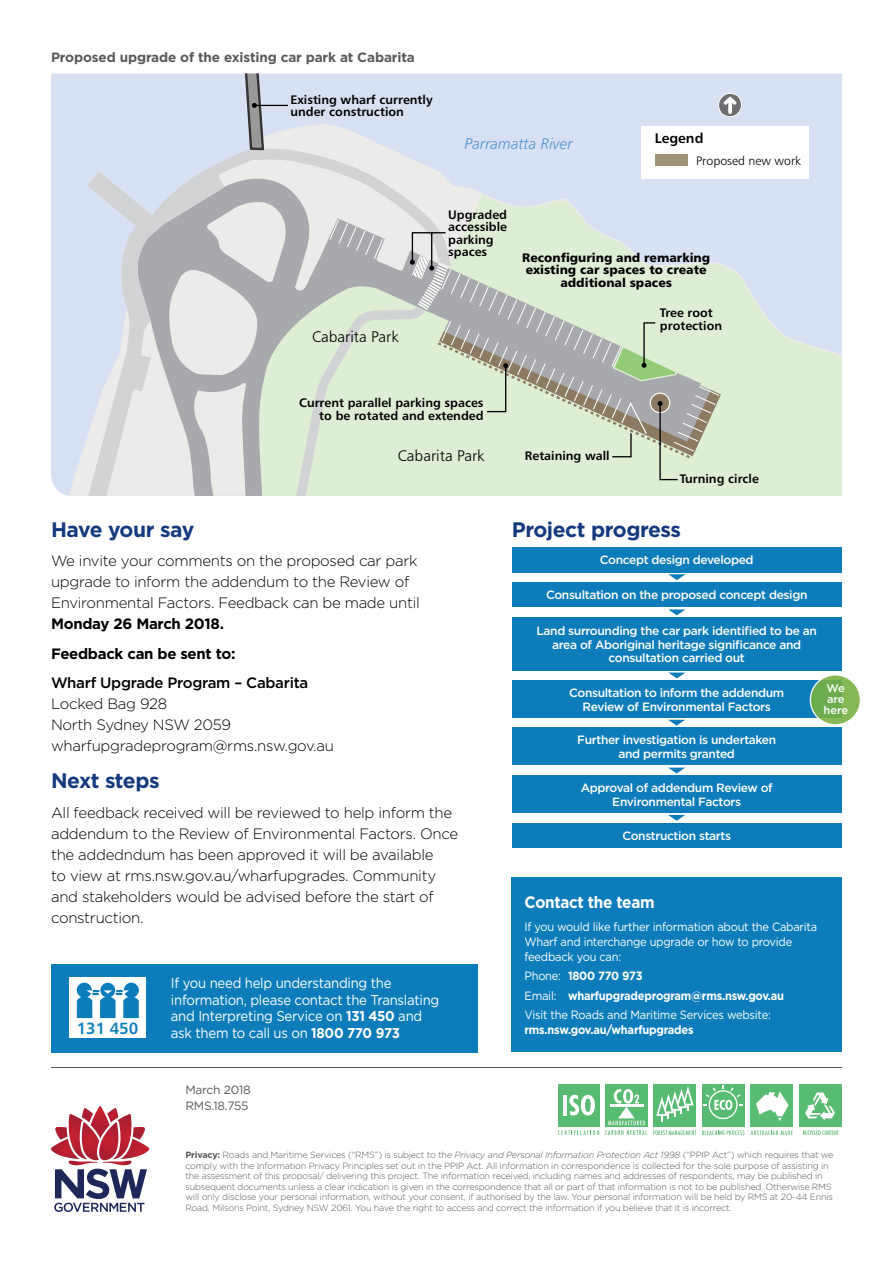
<style>
.page{position:relative;width:893px;height:1263px;background:#fff}
.page>*{position:absolute;margin:0;border:0;box-sizing:border-box;transform-origin:0 0}
.SUB_HEAD_1{font:700 21px "Gotham";letter-spacing:-.02em;color:#15397f}
.CONTACT_BREAKOUT_SUB{font:700 16.5px "Gotham";letter-spacing:-.02em;color:#fff;scale:.93 1}
.t1{font:500 16.2px "Trans Text Md";letter-spacing:-.01em;color:#0d7cba}
.t2{font:300 15.45px "Trans Text Lt";color:#000}
.t3{font:italic 300 15.45px "Trans Text Lt";color:#5091cd}
.BODY_1{font:300 15px/21px "Gotham";letter-spacing:-.02em;color:#000}
.BODY_1-2{font:700 15px "Gotham";letter-spacing:-.02em;color:#000}
.CONTACT_TRANSLATE_BO{font:14.25px/16.5px "Gotham";letter-spacing:-.02em;color:#fff;scale:.93 1}
.t4{font:500 13.95px "Trans Text Md";color:#000}
.FIGURE_TITLE{font:700 13.5px "Gotham";letter-spacing:-.01em;color:#58595b}
.t5{font:500 12.3px/12.3px "Trans Text Md";color:#000}
.t6{font:700 12.3px/12.3px "Trans Text Bd";color:#000;text-align:center}
.t7{font:300 12.3px "Trans Text Lt";color:#000}
.FLOW_CHART_BODY{font:500 12px/13.5px "Gotham";letter-spacing:-.03em;color:#fff;text-align:center}
.CONTACT_BREAKOUT_BOD{font:12px/15px "Gotham";letter-spacing:-.02em;color:#fff;scale:.93 1}
.CONTACT_BREAKOUT_BOD-2{font:700 12px "Gotham";letter-spacing:-.02em;color:#fff;scale:.93 1}
.DATE___PUB_NO{font:12px "Gotham";letter-spacing:-.02em;color:#58595b}
.WE_ARE_HERE{font:500 11.1px/11.1px "Gotham";letter-spacing:-.01em;color:#fff;text-align:center}
.PRIVACY_NOTE{font:300 9px/10.5px "Gotham";letter-spacing:-.02em;color:#58595b}
.s1{font-weight:700}
.s2{font-weight:500}
.s3{font-weight:400}
.s4{font-style:italic}
</style>
<div class="page">
<div style="left:799px;top:1084px;width:42px;height:42px;background:#58bb72"></div>
<svg style="left:805px;top:1092px;width:30px;height:28px"></svg>
<svg style="left:803px;top:1130px;width:36px;height:5px"></svg>
<svg style="left:558px;top:1130px;width:41px;height:5px"></svg>
<div style="left:558px;top:1084px;width:42px;height:42px;background:#58bb72"></div>
<hr style="left:563px;top:1095px;width:4px;height:20px;background:#fff">
<svg style="left:569px;top:1095px;width:26px;height:20px"></svg>
<div style="left:605px;top:1084px;width:43px;height:42px;background:#58bb72"></div>
<svg style="left:605px;top:1089px;width:42px;height:46px"></svg>
<div style="left:654px;top:1084px;width:42px;height:42px;background:#58bb72"></div>
<svg style="left:656px;top:1086px;width:38px;height:35px"></svg>
<svg style="left:653px;top:1130px;width:43px;height:5px"></svg>
<svg style="left:702px;top:1130px;width:42px;height:5px"></svg>
<div style="left:702px;top:1084px;width:42px;height:42px;background:#58bb72"></div>
<div style="left:751px;top:1084px;width:42px;height:42px;background:#58bb72"></div>
<svg style="left:751px;top:1130px;width:42px;height:5px"></svg>
<svg style="left:756px;top:1091px;width:33px;height:30px"></svg>
<svg style="left:704px;top:1085px;width:39px;height:34px"></svg>
<hr style="left:51px;top:1067px;width:791px;height:1px;background:#58595b">
<svg style="left:51px;top:1106px;width:98px;height:106px"></svg>
<div style="left:512px;top:877px;width:330px;height:175px;background:#0d7cba"></div>
<div style="left:51px;top:964px;width:427px;height:88px;background:#0d7cba"></div>
<div style="left:69px;top:977px;width:77px;height:60px;background:#fff"></div>
<svg style="left:77px;top:983px;width:62px;height:35px"></svg>
<div style="left:512px;top:547px;width:330px;height:25px;background:#0d7cba"></div>
<div style="left:512px;top:775px;width:330px;height:38px;background:#0d7cba"></div>
<div style="left:512px;top:823px;width:330px;height:25px;background:#0d7cba"></div>
<div style="left:512px;top:617px;width:330px;height:54px;background:#0d7cba"></div>
<div style="left:512px;top:727px;width:330px;height:38px;background:#0d7cba"></div>
<div style="left:512px;top:680px;width:330px;height:38px;background:#0d7cba"></div>
<div style="left:512px;top:582px;width:330px;height:25px;background:#0d7cba"></div>
<svg style="left:668px;top:574px;width:17px;height:6px"></svg>
<svg style="left:668px;top:609px;width:17px;height:6px"></svg>
<svg style="left:668px;top:672px;width:17px;height:6px"></svg>
<svg style="left:668px;top:720px;width:17px;height:6px"></svg>
<svg style="left:668px;top:768px;width:17px;height:5px"></svg>
<svg style="left:668px;top:815px;width:17px;height:6px"></svg>
<svg style="left:810px;top:675px;width:50px;height:50px;background:#7cb459"></svg>
<div style="left:810px;top:674px;width:51px;height:52px;border:1px solid #fff;border-radius:50%"></div>
<div style="left:51px;top:74px;width:791px;height:418px;background:#d7e1f3"></div>
<div style="left:59px;top:123px;width:783px;height:373px;background:#d7e1f3"></div>
<svg style="left:748px;top:192px;width:94px;height:304px;background:#dae7e2"></svg>
<svg style="left:77px;top:149px;width:75px;height:347px;background:#d9dee7"></svg>
<div style="left:641px;top:126px;width:168px;height:52px;background:#fff"></div>
<svg style="left:152px;top:74px;width:596px;height:422px;background:#d3dbd6"></svg>
<p class="FIGURE_TITLE" style="left:51px;top:48px;width:365px">Proposed upgrade of the existing car park at Cabarita</p>
<p class="t5" style="left:290px;top:93px;width:144px">Existing wharf currently under construction</p>
<p class="t3" style="left:465px;top:134px;width:109px">Parramatta River</p>
<p class="t4" style="left:655px;top:130px;width:50px">Legend</p>
<p class="t7" style="left:696px;top:153px;width:106px">Proposed new work</p>
<p class="t2" style="left:312px;top:327px;width:88px">Cabarita Park</p>
<p class="t5" style="left:448px;top:208px;width:60px">Upgraded accessible parking spaces</p>
<p class="t6" style="left:522px;top:251px;width:189px">Reconfiguring and remarking existing car spaces to create additional spaces</p>
<p class="t5" style="left:660px;top:306px;width:64px">Tree root protection</p>
<p class="t5" style="left:299px;top:397px;width:186px;text-align:right">Current parallel parking spaces to be rotated and extended</p>
<p class="t2" style="left:398px;top:446px;width:88px">Cabarita Park</p>
<p class="t5" style="left:525px;top:449px;width:86px">Retaining wall</p>
<p class="t5" style="left:680px;top:472px;width:81px">Turning circle</p>
<p class="SUB_HEAD_1" style="left:512px;top:515px;width:171px">Project progress</p>
<p class="SUB_HEAD_1" style="left:51px;top:515px;width:145px">Have your say</p>
<p class="BODY_1" style="left:51px;top:550px;width:370px">We invite your comments on the proposed car park upgrade to inform the addendum to the Review of Environmental Factors. Feedback can be made until <span class="s1">Monday 26 March 2018.</span></p>
<p class="BODY_1-2" style="left:51px;top:643px;width:186px">Feedback can be sent to:</p>
<p class="BODY_1" style="left:51px;top:672px;width:284px"><span class="s2">Wharf Upgrade Program – Cabarita<br></span>Locked Bag 928<br>North Sydney NSW 2059 wharfupgradeprogram@rms.nsw.gov.au</p>
<p class="SUB_HEAD_1" style="left:51px;top:767px;width:110px">Next steps</p>
<p class="BODY_1" style="left:51px;top:801px;width:409px">All feedback received will be reviewed to help inform the addendum to the Review of Environmental Factors. Once the addedndum has been approved it will be available<br>to view at rms.nsw.gov.au/wharfupgrades. Community and stakeholders would be advised before the start of construction.</p>
<p class="FLOW_CHART_BODY" style="left:600px;top:553px;width:155px">Concept design developed</p>
<p class="FLOW_CHART_BODY" style="left:546px;top:588px;width:263px">Consultation on the proposed concept design</p>
<p class="FLOW_CHART_BODY" style="left:536px;top:624px;width:282px">Land surrounding the car park identified to be an area of Aboriginal heritage significance and consultation carried out</p>
<p class="WE_ARE_HERE" style="left:823px;top:682px;width:26px">We are here</p>
<p class="FLOW_CHART_BODY" style="left:569px;top:686px;width:217px">Consultation to inform the addendum<br>Review of Environmental Factors</p>
<p class="FLOW_CHART_BODY" style="left:577px;top:733px;width:200px">Further investigation is undertaken and permits granted</p>
<p class="FLOW_CHART_BODY" style="left:581px;top:781px;width:194px">Approval of addendum Review of<br>Environmental Factors</p>
<p class="FLOW_CHART_BODY" style="left:622px;top:829px;width:110px">Construction starts</p>
<p class="CONTACT_BREAKOUT_SUB" style="left:524px;top:891px;width:141px">Contact the team</p>
<p class="CONTACT_BREAKOUT_BOD" style="left:524px;top:919px;width:316px">If you would like further information about the Cabarita<br>Wharf and interchange upgrade or how to provide feedback you can:</p>
<p class="CONTACT_BREAKOUT_BOD-2" style="left:524px;top:968px;width:128px"><span class="s3">Phone:</span> 1800 770 973</p>
<p class="CONTACT_BREAKOUT_BOD-2" style="left:524px;top:987px;width:281px"><span class="s3">Email:</span> wharfupgradeprogram@rms.nsw.gov.au</p>
<p class="CONTACT_BREAKOUT_BOD" style="left:524px;top:1007px;width:266px">Visit the Roads and Maritime Services website:</p>
<p class="CONTACT_TRANSLATE_BO" style="left:171px;top:975px;width:290px">If you need help understanding the information, please contact the Translating and Interpreting Service on <span class="s1">131 450</span> and ask them to call us on <span class="s1">1800 770 973</span></p>
<p class="t1" style="left:77px;top:1018px;width:63px">131 450</p>
<p class="CONTACT_BREAKOUT_BOD-2" style="left:524px;top:1022px;width:183px">rms.nsw.gov.au/wharfupgrades</p>
<p class="DATE___PUB_NO" style="left:185px;top:1081px;width:67px">March 2018</p>
<p class="DATE___PUB_NO" style="left:185px;top:1098px;width:65px">RMS.18.755</p>
<p class="PRIVACY_NOTE" style="left:185px;top:1149px;width:650px"><span class="s1">Privacy:</span> Roads and Maritime Services (“RMS”) is subject to the <span class="s4">Privacy and Personal Information Protection Act 1998</span> (“PPIP Act”) which requires that we comply with the Information Privacy Principles set out in the PPIP Act. All information in correspondence is collected for the sole purpose of assisting in the assessment of this proposal/ delivering this project. The information received, including names and addresses of respondents, may be published in subsequent documents unless a clear indication is given in the correspondence that all or part of that information is not to be published. Otherwise RMS will only disclose your personal information, without your consent, if authorised by the law. Your personal information will be held by RMS at 20-44 Ennis Road, Milsons Point, Sydney NSW 2061. You have the right to access and correct the information if you believe that it is incorrect.</p>
</div>
